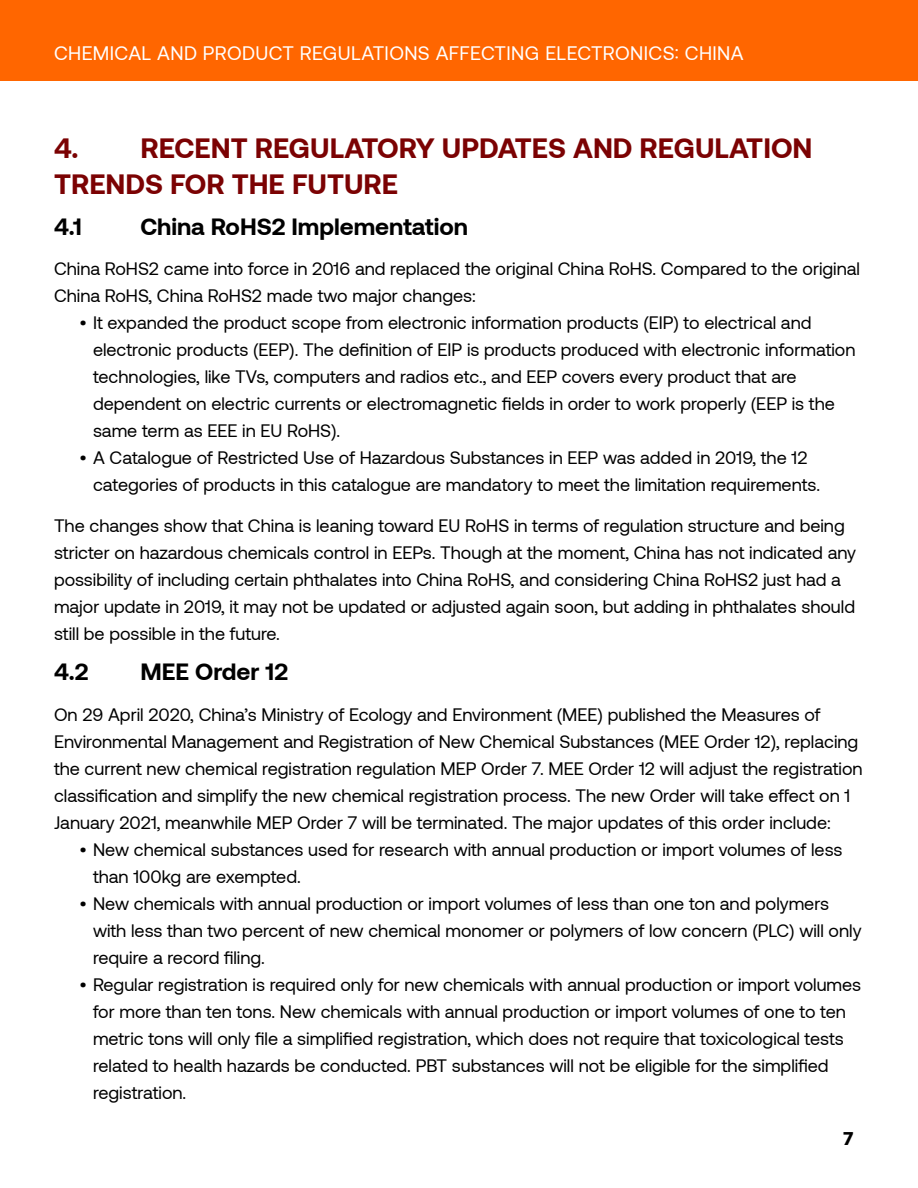
<style>
.page{position:relative;width:918px;height:1188px;background:#fff}
.page>*{position:absolute;margin:0;border:0;box-sizing:border-box;transform-origin:0 0}
.t1{font:700 28.5px/36px "Aeonik";color:#7b0203}
.t2{font:700 24px "Aeonik";color:#000}
.t3{font:19.5px "Aeonik";letter-spacing:.02em;color:#fff}
.t4{font:18px/27px "Aeonik";color:#000}
.t5{font:900 18px "Aeonik";color:#000}
</style>
<div class="page">
<div style="left:0;top:0;width:918px;height:81px;background:#f60"></div>
<p class="t3" style="left:54px;top:43px;width:691px">CHEMICAL AND PRODUCT REGULATIONS AFFECTING ELECTRONICS: CHINA</p>
<h1 class="t1" style="left:54px;top:130px;width:760px">4. RECENT REGULATORY UPDATES AND REGULATION<br>TRENDS FOR THE FUTURE</h1>
<h2 class="t2" style="left:54px;top:213px;width:29px">4.1</h2>
<h2 class="t2" style="left:140px;top:213px;width:329px">China RoHS2 Implementation</h2>
<p class="t4" style="left:54px;top:255px;width:808px">China RoHS2 came into force in 2016 and replaced the original China RoHS. Compared to the original<br>China RoHS, China RoHS2 made two major changes:</p>
<p class="t4" style="left:93px;top:309px;width:764px;text-indent:-14px">• It expanded the product scope from electronic information products (EIP) to electrical and electronic products (EEP). The definition of EIP is products produced with electronic information technologies, like TVs, computers and radios etc., and EEP covers every product that are dependent on electric currents or electromagnetic fields in order to work properly (EEP is the same term as EEE in EU RoHS).</p>
<p class="t4" style="left:93px;top:444px;width:729px;text-indent:-14px">• A Catalogue of Restricted Use of Hazardous Substances in EEP was added in 2019, the 12 categories of products in this catalogue are mandatory to meet the limitation requirements.</p>
<p class="t4" style="left:54px;top:512px;width:804px">The changes show that China is leaning toward EU RoHS in terms of regulation structure and being stricter on hazardous chemicals control in EEPs. Though at the moment, China has not indicated any possibility of including certain phthalates into China RoHS, and considering China RoHS2 just had a major update in 2019, it may not be updated or adjusted again soon, but adding in phthalates should still be possible in the future.</p>
<h2 class="t2" style="left:54px;top:658px;width:36px">4.2</h2>
<h2 class="t2" style="left:140px;top:658px;width:149px">MEE Order 12</h2>
<p class="t4" style="left:54px;top:701px;width:810px">On 29 April 2020, China’s Ministry of Ecology and Environment (MEE) published the Measures of Environmental Management and Registration of New Chemical Substances (MEE Order 12), replacing the current new chemical registration regulation MEP Order 7. MEE Order 12 will adjust the registration classification and simplify the new chemical registration process. The new Order will take effect on 1<br>January 2021, meanwhile MEP Order 7 will be terminated. The major updates of this order include:</p>
<p class="t4" style="left:93px;top:836px;width:751px;text-indent:-14px">• New chemical substances used for research with annual production or import volumes of less than 100kg are exempted.</p>
<p class="t4" style="left:93px;top:890px;width:770px;text-indent:-14px">• New chemicals with annual production or import volumes of less than one ton and polymers with less than two percent of new chemical monomer or polymers of low concern (PLC) will only require a record filing.</p>
<p class="t4" style="left:93px;top:971px;width:770px;text-indent:-14px">• Regular registration is required only for new chemicals with annual production or import volumes for more than ten tons. New chemicals with annual production or import volumes of one to ten metric tons will only file a simplified registration, which does not require that toxicological tests related to health hazards be conducted. PBT substances will not be eligible for the simplified registration.</p>
<p class="t5" style="left:844px;top:1128px;width:11px">7</p>
</div>
